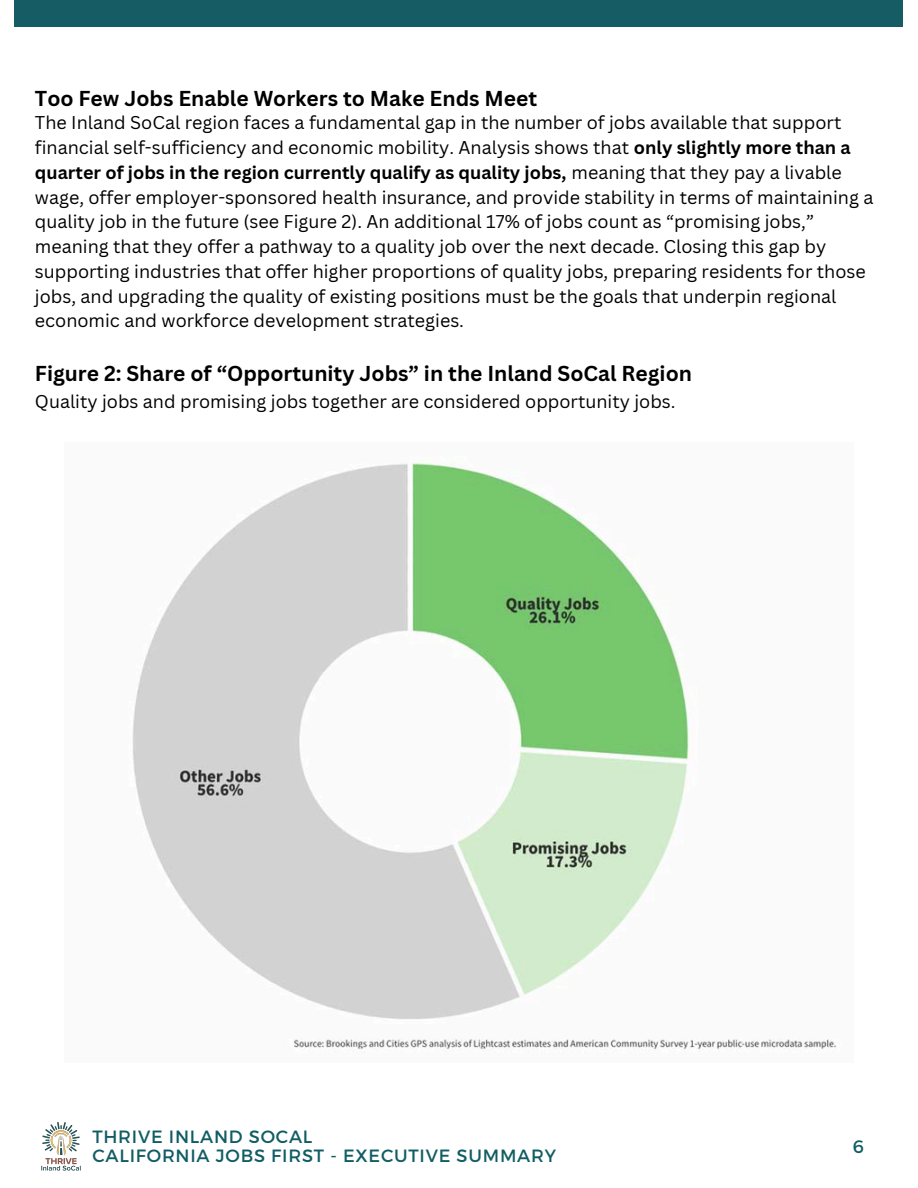
<style>
.page{position:relative;width:918px;height:1188px;background:#fff}
.page>*{position:absolute;margin:0;border:0;box-sizing:border-box;transform-origin:0 0}
.t1{font:700 21px "Canva Sans";color:#000}
.t2{font:18px/24.8px "Canva Sans";color:#000}
.t3{font:18px "Montserrat";color:#115d64}
.t4{font:17.85px/19.2px "Montserrat";letter-spacing:.045em;color:#115d64}
.s1{font-weight:700}
</style>
<div class="page">
<div style="left:15px;top:0;width:888px;height:27px;background:#155c64"></div>
<img style="left:41px;top:1122px;width:40px;height:49px">
<img style="left:132px;top:460px;width:705px;height:593px">
<p class="t1" style="left:35px;top:84px;width:504px">Too Few Jobs Enable Workers to Make Ends Meet</p>
<h2 class="t2" style="left:35px;top:110px;width:840px">The Inland SoCal region faces a fundamental gap in the number of jobs available that support financial self-sufficiency and economic mobility. Analysis shows that <span class="s1">only slightly more than a quarter of jobs in the region currently qualify as quality jobs,</span> meaning that they pay a livable wage, offer employer-sponsored health insurance, and provide stability in terms of maintaining a quality job in the future (see Figure 2). An additional 17% of jobs count as “promising jobs,” meaning that they offer a pathway to a quality job over the next decade. Closing this gap by supporting industries that offer higher proportions of quality jobs, preparing residents for those jobs, and upgrading the quality of existing positions must be the goals that underpin regional economic and workforce development strategies.</h2>
<p class="t1" style="left:35px;top:359px;width:659px">Figure 2: Share of “Opportunity Jobs” in the Inland SoCal Region</p>
<p class="t2" style="left:35px;top:389px;width:642px">Quality jobs and promising jobs together are considered opportunity jobs.</p>
<p class="t4" style="left:92px;top:1126px;width:465px">THRIVE INLAND SOCAL<br>CALIFORNIA JOBS FIRST - EXECUTIVE SUMMARY</p>
<h1 class="t3" style="left:853px;top:1135px;width:13px">6</h1>
</div>
